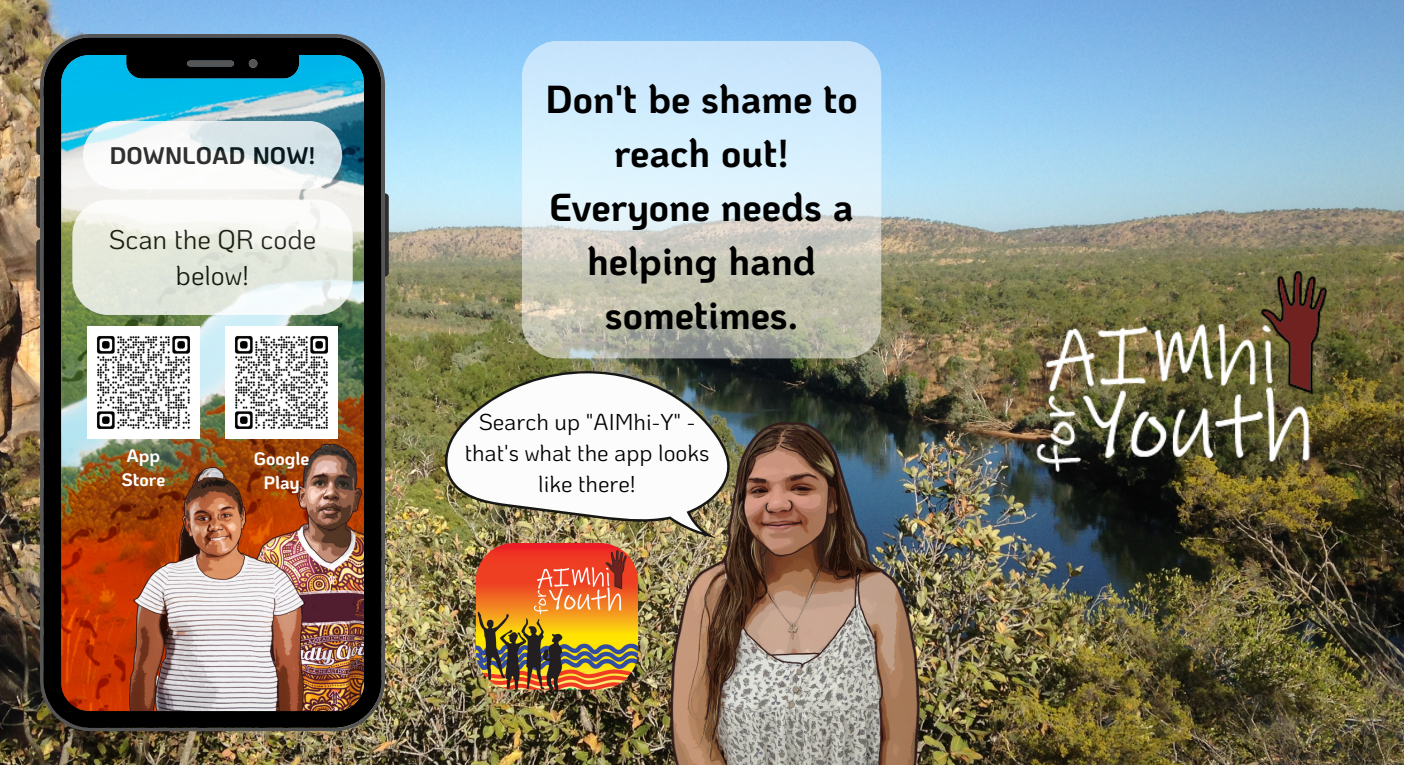
<style>
.page{position:relative;width:1404px;height:765px;background:#fff}
.page>*{position:absolute;margin:0;border:0;box-sizing:border-box;transform-origin:0 0}
.t1{font:700 39px/54px "Ko Ho";color:#000;text-align:center}
.t2{font:27px/36px "Ko Ho";color:#000;text-align:center}
.t3{font:700 24px "Ko Ho";color:#000}
.t4{font:22.8px/30.9px "Ko Ho";color:#000;text-align:center}
.t5{font:700 18px/24px "Ko Ho";color:#fff;text-align:center}
</style>
<div class="page">
<img style="left:0;top:0;width:1404px;height:765px">
<svg style="left:36px;top:126px;width:4px;height:29px"></svg>
<svg style="left:36px;top:176px;width:4px;height:52px"></svg>
<svg style="left:36px;top:239px;width:4px;height:52px"></svg>
<svg style="left:385px;top:193px;width:4px;height:84px"></svg>
<img style="left:40px;top:34px;width:345px;height:697px">
<svg style="left:83px;top:121px;width:259px;height:68px"></svg>
<svg style="left:72px;top:200px;width:281px;height:115px"></svg>
<img style="left:1028px;top:270px;width:299px;height:225px">
<img style="left:87px;top:326px;width:113px;height:113px">
<img style="left:225px;top:326px;width:113px;height:113px">
<svg style="left:522px;top:41px;width:359px;height:317px;background:#cbd9db"></svg>
<svg style="left:444px;top:358px;width:285px;height:177px;background:#60643e"></svg>
<img style="left:445px;top:370px;width:285px;height:168px">
<img style="left:638px;top:395px;width:308px;height:370px">
<img style="left:476px;top:543px;width:162px;height:147px">
<p class="t3" style="left:109px;top:138px;width:208px">DOWNLOAD NOW!</p>
<p class="t2" style="left:109px;top:220px;width:209px">Scan the QR code below!</p>
<p class="t5" style="left:122px;top:443px;width:45px;text-align:left">App<br>Store</p>
<p class="t5" style="left:254px;top:446px;width:57px">Google<br>Play</p>
<p class="t1" style="left:545px;top:71px;width:314px">Don't be shame to reach out!<br>Everyone needs a helping hand sometimes.</p>
<p class="t4" style="left:465px;top:405px;width:246px">Search up "AIMhi-Y" - that's what the app looks like there!</p>
</div>
